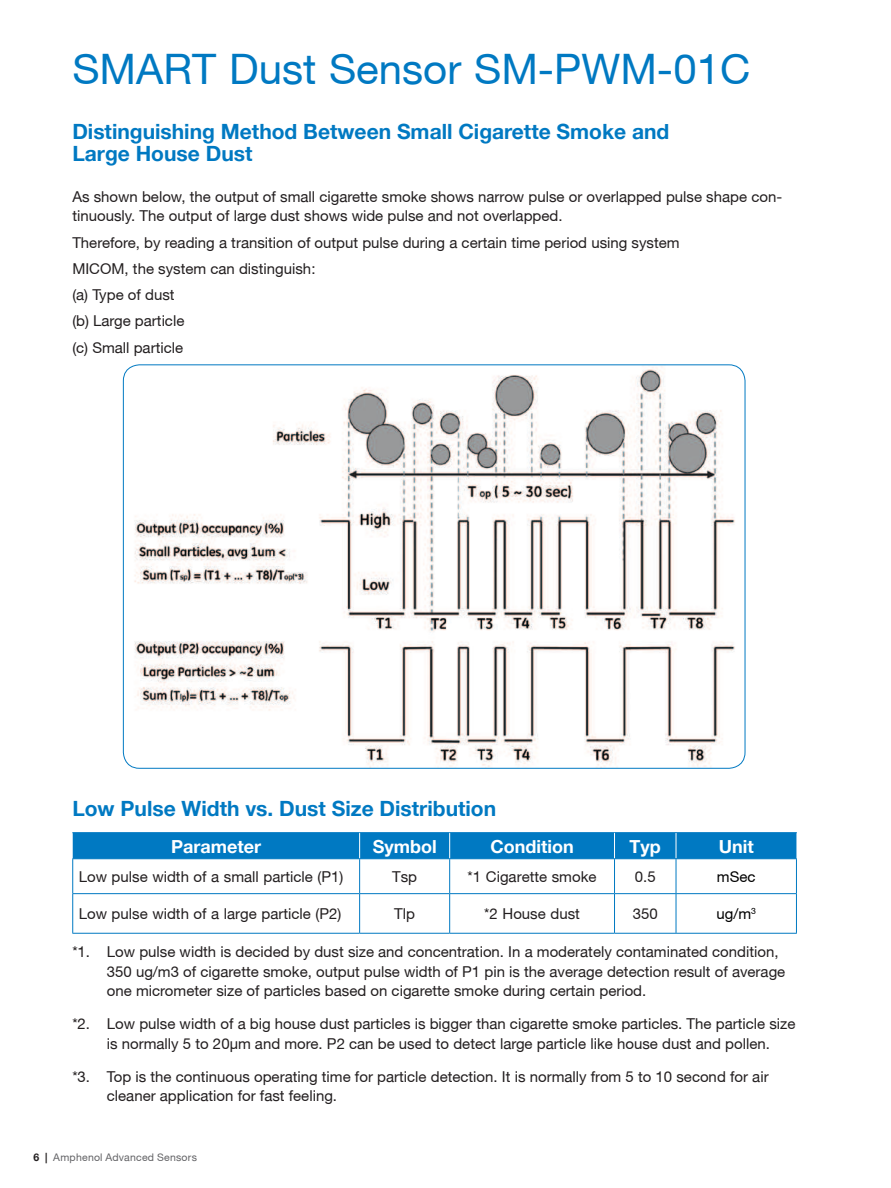
<style>
.page{position:relative;width:891px;height:1188px;background:#fff}
.page>*{position:absolute;margin:0;border:0;box-sizing:border-box;transform-origin:0 0}
.t1{font:42px "Helvetica Neue";color:#0079c2}
.t2{font:700 21px/22.5px "Helvetica Neue";color:#0079c2}
.t3{font:700 18px "Helvetica Neue";color:#fff}
.t4{font:15px/19.5px "Helvetica Neue";color:#231f20}
.t5{font:15px "Helvetica Neue";color:#000}
.t6{font:10.5px "Helvetica Neue";letter-spacing:.02em;color:#636366}
.s1{font-weight:700;color:#231f20}
</style>
<div class="page">
<img style="left:123px;top:365px;width:622px;height:403px">
<hr style="left:72px;top:832px;width:288px;height:1px;background:#0079c2">
<hr style="left:360px;top:832px;width:90px;height:1px;background:#0079c2">
<hr style="left:450px;top:832px;width:165px;height:1px;background:#0079c2">
<hr style="left:615px;top:832px;width:61px;height:1px;background:#0079c2">
<hr style="left:676px;top:832px;width:121px;height:1px;background:#0079c2">
<div style="left:73px;top:833px;width:723px;height:25px;background:#0079c2"></div>
<hr style="left:72px;top:858px;width:288px;height:1px;background:#0079c2">
<hr style="left:72px;top:859px;width:1px;height:34px;background:#0079c2">
<hr style="left:360px;top:858px;width:90px;height:1px;background:#0079c2">
<hr style="left:359px;top:859px;width:1px;height:34px;background:#0079c2">
<hr style="left:450px;top:858px;width:165px;height:1px;background:#0079c2">
<hr style="left:449px;top:859px;width:1px;height:34px;background:#0079c2">
<hr style="left:615px;top:858px;width:61px;height:1px;background:#0079c2">
<hr style="left:614px;top:859px;width:1px;height:34px;background:#0079c2">
<hr style="left:676px;top:858px;width:121px;height:1px;background:#0079c2">
<hr style="left:676px;top:859px;width:1px;height:34px;background:#0079c2">
<hr style="left:796px;top:859px;width:1px;height:34px;background:#0079c2">
<hr style="left:72px;top:893px;width:288px;height:1px;background:#0079c2">
<hr style="left:72px;top:894px;width:1px;height:39px;background:#0079c2">
<hr style="left:360px;top:893px;width:90px;height:1px;background:#0079c2">
<hr style="left:359px;top:894px;width:1px;height:39px;background:#0079c2">
<hr style="left:450px;top:893px;width:165px;height:1px;background:#0079c2">
<hr style="left:449px;top:894px;width:1px;height:39px;background:#0079c2">
<hr style="left:615px;top:893px;width:61px;height:1px;background:#0079c2">
<hr style="left:614px;top:894px;width:1px;height:39px;background:#0079c2">
<hr style="left:676px;top:893px;width:121px;height:1px;background:#0079c2">
<hr style="left:676px;top:894px;width:1px;height:39px;background:#0079c2">
<hr style="left:796px;top:894px;width:1px;height:39px;background:#0079c2">
<hr style="left:72px;top:933px;width:288px;height:1px;background:#0079c2">
<hr style="left:360px;top:933px;width:90px;height:1px;background:#0079c2">
<hr style="left:450px;top:933px;width:165px;height:1px;background:#0079c2">
<hr style="left:615px;top:933px;width:61px;height:1px;background:#0079c2">
<hr style="left:676px;top:933px;width:121px;height:1px;background:#0079c2">
<h1 class="t1" style="left:72px;top:54px;width:680px">SMART Dust Sensor SM-PWM-01C</h1>
<h2 class="t2" style="left:72px;top:122px;width:599px">Distinguishing Method Between Small Cigarette Smoke and<br>Large House Dust</h2>
<p class="t4" style="left:72px;top:188px;width:711px">As shown below, the output of small cigarette smoke shows narrow pulse or overlapped pulse shape con&shy;tinuously. The output of large dust shows wide pulse and not overlapped.</p>
<p class="t4" style="left:72px;top:231px;width:609px;line-height:26.2px">Therefore, by reading a transition of output pulse during a certain time period using system MICOM, the system can distinguish:<br>(a) Type of dust<br>(b) Large particle<br>(c) Small particle</p>
<h2 class="t2" style="left:72px;top:799px;width:425px">Low Pulse Width vs. Dust Size Distribution</h2>
<p class="t3" style="left:171px;top:839px;width:91px">Parameter</p>
<p class="t3" style="left:373px;top:839px;width:65px">Symbol</p>
<p class="t3" style="left:490px;top:839px;width:85px">Condition</p>
<p class="t3" style="left:630px;top:839px;width:33px">Typ</p>
<p class="t3" style="left:719px;top:839px;width:36px">Unit</p>
<p class="t4" style="left:79px;top:868px;width:266px">Low pulse width of a small particle (P1)</p>
<p class="t4" style="left:392px;top:868px;width:27px">Tsp</p>
<p class="t4" style="left:468px;top:868px;width:130px">*1 Cigarette smoke</p>
<p class="t4" style="left:635px;top:868px;width:22px">0.5</p>
<p class="t5" style="left:717px;top:871px;width:40px">mSec</p>
<p class="t4" style="left:79px;top:905px;width:264px">Low pulse width of a large particle (P2)</p>
<p class="t4" style="left:394px;top:905px;width:22px">Tlp</p>
<p class="t4" style="left:484px;top:905px;width:97px">*2 House dust</p>
<p class="t4" style="left:633px;top:905px;width:27px">350</p>
<p class="t5" style="left:716px;top:908px;width:41px">ug/m<sup>3</sup></p>
<p class="t4" style="left:107px;top:944px;width:680px;text-indent:-34px">*1. Low pulse width is decided by dust size and concentration. In a moderately contaminated condition,<br>350 ug/m3 of cigarette smoke, output pulse width of P1 pin is the average detection result of average one micrometer size of particles based on cigarette smoke during certain period.</p>
<p class="t4" style="left:72px;top:1016px;width:725px;text-align:center">*2. Low pulse width of a big house dust particles is bigger than cigarette smoke particles. The particle size is normally 5 to 20µm and more. P2 can be used to detect large particle like house dust and pollen.</p>
<p class="t4" style="left:107px;top:1068px;width:663px;text-indent:-34px">*3. Top is the continuous operating time for particle detection. It is normally from 5 to 10 second for air cleaner application for fast feeling.</p>
<p class="t6" style="left:33px;top:1154px;width:165px"><span class="s1">6 |</span> Amphenol Advanced Sensors</p>
</div>
